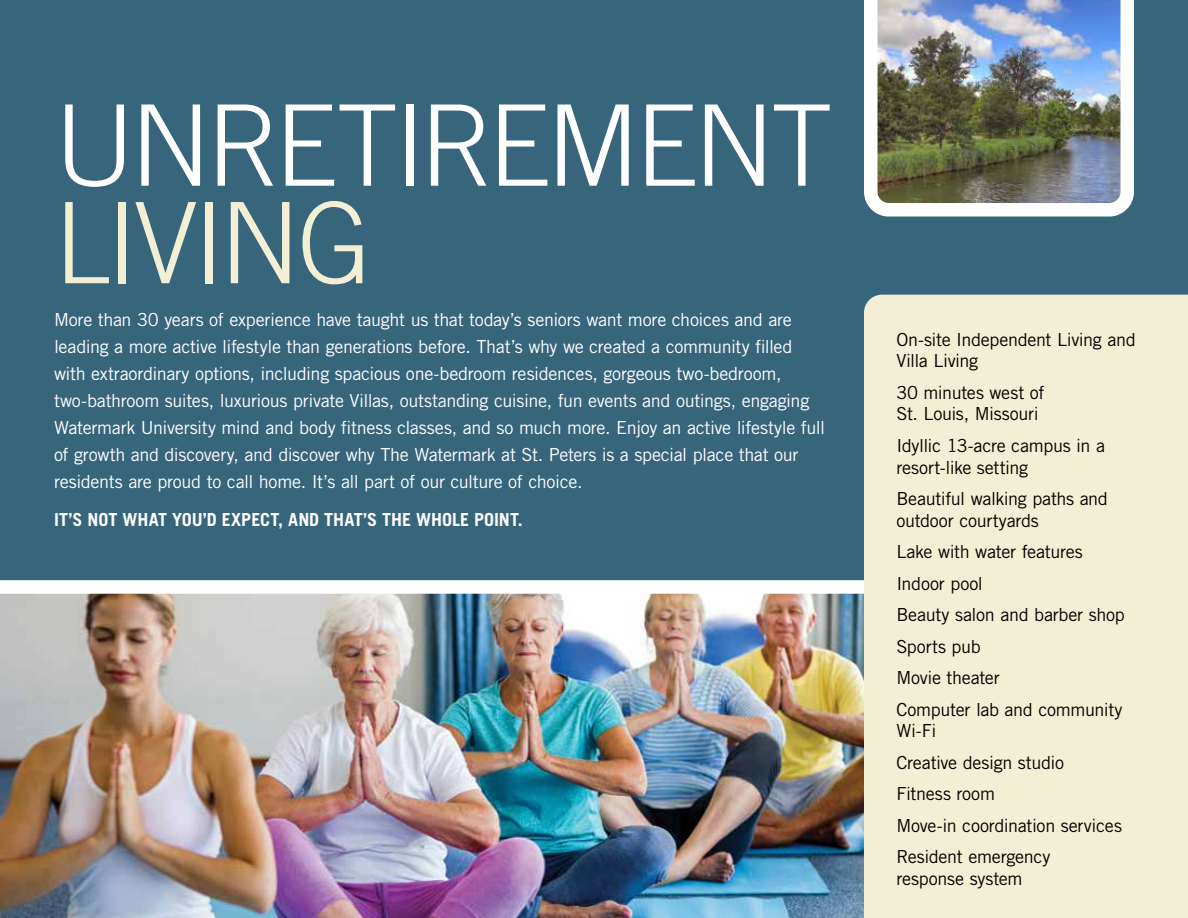
<style>
.page{position:relative;width:1188px;height:918px;background:#fff}
.page>*{position:absolute;margin:0;border:0;box-sizing:border-box;transform-origin:0 0}
.t1{font:300 112.5px "Trade Gothic";letter-spacing:-.045em;color:#fff}
.t2{font:300 112.5px "Trade Gothic";letter-spacing:-.03em;color:#f3efd4}
.t3{font:18px/27px "Trade Gothic";letter-spacing:-.015em;color:#fff}
.t4{font:18px/31.5px "Trade Gothic";letter-spacing:-.015em;color:#000}
.t5{font:700 18px "Trade Gothic";letter-spacing:.005em;color:#fff}
</style>
<div class="page">
<img style="left:0;top:594px;width:864px;height:324px">
<div style="left:0;top:0;width:1188px;height:594px;background:#37657b"></div>
<div style="left:864px;top:295px;width:324px;height:623px;background:#f3efd4"></div>
<img style="left:864px;top:0;width:270px;height:217px">
<h1 class="t1" style="left:54px;top:79px;width:781px">UNRETIREMENT</h1>
<h1 class="t2" style="left:54px;top:177px;width:320px">LIVING</h1>
<p class="t3" style="left:54px;top:306px;width:773px">More than 30 years of experience have taught us that today’s seniors want more choices and are leading a more active lifestyle than generations before. That’s why we created a community filled with extraordinary options, including spacious one-bedroom residences, gorgeous two-bedroom, two-bathroom suites, luxurious private Villas, outstanding cuisine, fun events and outings, engaging Watermark University mind and body fitness classes, and so much more. Enjoy an active lifestyle full of growth and discovery, and discover why The Watermark at St. Peters is a special place that our residents are proud to call home. It’s all part of our culture of choice.</p>
<p class="t5" style="left:54px;top:509px;width:470px">IT’S NOT WHAT YOU’D EXPECT, AND THAT’S THE WHOLE POINT.</p>
<p class="t4" style="left:896px;top:328px;width:241px;line-height:21.8px">On-site Independent Living and<br>Villa Living</p>
<p class="t4" style="left:896px;top:381px;width:150px;line-height:21.8px">30 minutes west of<br>St. Louis, Missouri</p>
<p class="t4" style="left:896px;top:434px;width:210px;line-height:21.8px">Idyllic 13-acre campus in a resort-like setting</p>
<p class="t4" style="left:896px;top:488px;width:213px;line-height:21.8px">Beautiful walking paths and outdoor courtyards</p>
<p class="t4" style="left:896px;top:536px;width:230px">Lake with water features<br>Indoor pool<br>Beauty salon and barber shop<br>Sports pub<br>Movie theater<br>Computer lab and community</p>
<p class="t4" style="left:896px;top:715px;width:227px">Wi-Fi<br>Creative design studio<br>Fitness room<br>Move-in coordination services<br>Resident emergency</p>
<p class="t4" style="left:896px;top:863px;width:128px">response system</p>
</div>
